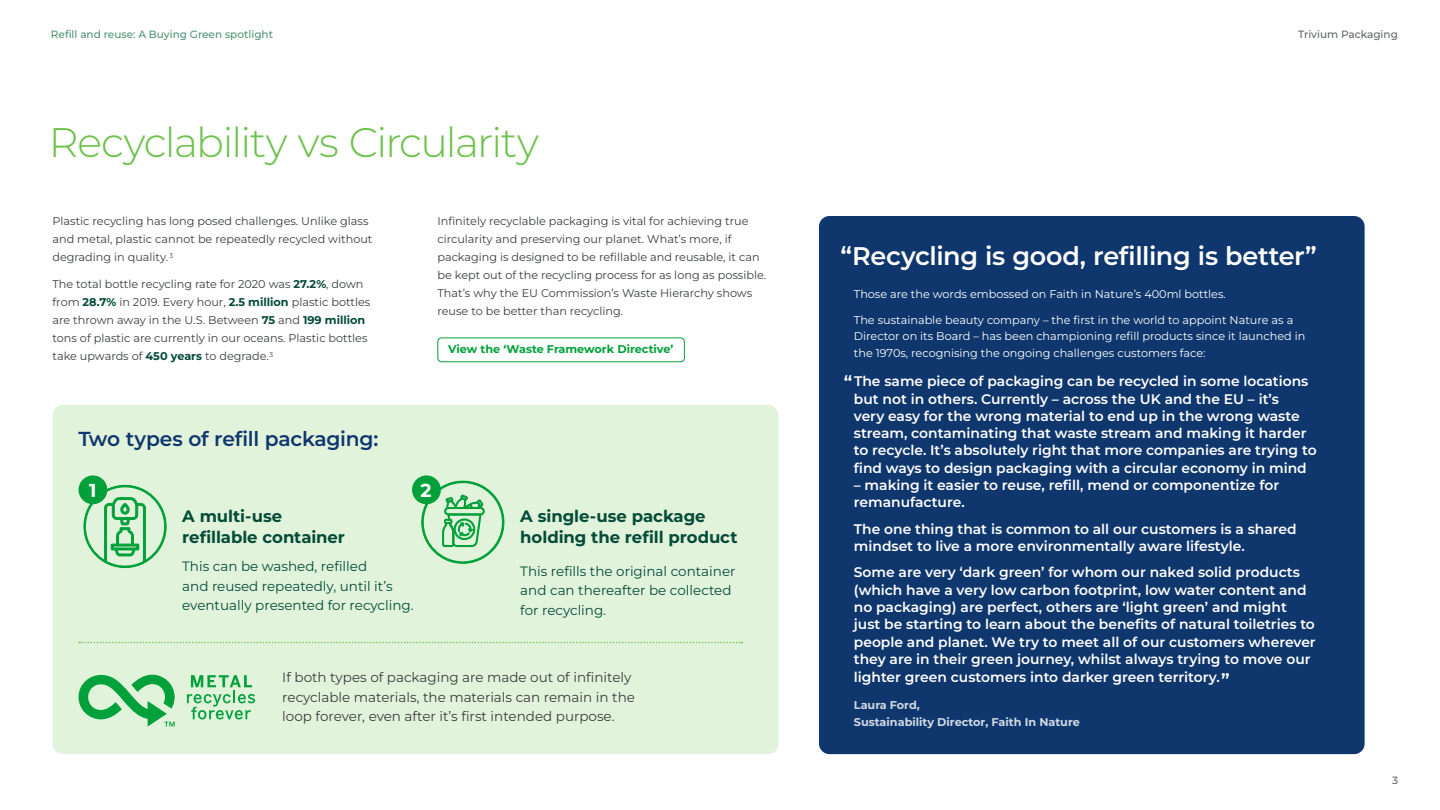
<style>
.page{position:relative;width:1440px;height:810px;background:#fff}
.page>*{position:absolute;margin:0;border:0;box-sizing:border-box;transform-origin:0 0}
.H1_page{font:300 41.25px "Montserrat";letter-spacing:-.04em;color:#6cc24a}
.H2_page{font:600 25.5px "Montserrat";letter-spacing:-.015em;color:#fff}
.H2_page-2{font:600 20.25px "Montserrat";letter-spacing:-.015em;color:#0f376e}
.H3_page{font:700 18.75px "Montserrat";color:#fff}
.H3_page-2{font:700 16.5px/21px "Montserrat";letter-spacing:-.005em;color:#044b39}
.Body{font:600 13.88px/17.3px "Montserrat";color:#fff}
.H3_page-3{font:13.5px/19.5px "Montserrat";color:#044b39}
.Body-2{font:13.5px/19.5px "Montserrat";color:#3b3d40}
.Body-3{font:11.25px/18px "Montserrat";color:#3b3d40}
.Body-4{font:11.25px/16.5px "Montserrat";color:#fff}
.Body-5{font:700 11.25px/16.5px "Montserrat";color:#cfd9e3}
.Body-6{font:700 11.25px "Montserrat";color:#00a13b}
.t1{font:500 10.5px "Montserrat";color:#4f9373}
.t2{font:500 10.5px "Montserrat";color:#626466}
.s1{font-weight:700;color:#044b39}
.s2{font-size:18.75px}
</style>
<div class="page">
<div style="left:437px;top:338px;width:248px;height:24px;border:1px solid #00a13b;border-radius:4px"></div>
<div style="left:52px;top:405px;width:726px;height:349px;background:#e2f3db;border-radius:10px"></div>
<svg style="left:104px;top:497px;width:42px;height:70px"></svg>
<div style="left:83px;top:485px;width:84px;height:83px;border:3px solid #00a13a;border-radius:50%"></div>
<div style="left:79px;top:475px;width:28px;height:29px;background:#00a13b;border-radius:50%"></div>
<div style="left:412px;top:475px;width:29px;height:29px;background:#00a13b;border-radius:50%"></div>
<div style="left:819px;top:216px;width:546px;height:538px;background:#0f376e;border-radius:10px"></div>
<div style="left:421px;top:480px;width:84px;height:84px;border:3px solid #00a13a;border-radius:50%"></div>
<svg style="left:442px;top:494px;width:43px;height:54px"></svg>
<svg style="left:79px;top:642px;width:663px;height:1px"></svg>
<svg style="left:187px;top:675px;width:68px;height:45px"></svg>
<svg style="left:79px;top:675px;width:96px;height:52px"></svg>
<p class="t1" style="left:51px;top:27px;width:224px">Refill and reuse: A Buying Green spotlight</p>
<p class="H1_page" style="left:49px;top:115px;width:492px">Recyclability vs Circularity</p>
<p class="Body-3" style="left:52px;top:212px;width:322px">Plastic recycling has long posed challenges. Unlike glass and metal, plastic cannot be repeatedly recycled without degrading in quality. <sup>3</sup></p>
<p class="Body-3" style="left:52px;top:275px;width:319px">The total bottle recycling rate for 2020 was <span class="s1">27.2%</span>, down from <span class="s1">28.7%</span> in 2019. Every hour, <span class="s1">2.5 million</span> plastic bottles are thrown away in the U.S. Between <span class="s1">75</span> and <span class="s1">199 million </span>tons of plastic are currently in our oceans. Plastic bottles take upwards of <span class="s1">450 years</span> to degrade. <sup>3</sup></p>
<p class="H2_page-2" style="left:79px;top:425px;width:301px">Two types of refill packaging:</p>
<p class="Body-3" style="left:437px;top:212px;width:330px">Infinitely recyclable packaging is vital for achieving true circularity and preserving our planet. What’s more, if packaging is designed to be refillable and reusable, it can be kept out of the recycling process for as long as possible.<br>That’s why the EU Commission’s Waste Hierarchy shows reuse to be better than recycling.</p>
<p class="Body-6" style="left:448px;top:342px;width:227px">View the ‘Waste Framework Directive’</p>
<p class="H3_page" style="left:89px;top:477px;width:9px">1</p>
<p class="H3_page" style="left:420px;top:477px;width:13px">2</p>
<p class="H3_page-2" style="left:182px;top:505px;width:164px">A multi-use refillable container</p>
<p class="H3_page-3" style="left:182px;top:556px;width:233px">This can be washed, refilled<br>and reused repeatedly, until it’s eventually presented for recycling.</p>
<p class="H3_page-2" style="left:520px;top:505px;width:219px">A single-use package holding the refill product</p>
<p class="H3_page-3" style="left:520px;top:561px;width:217px">This refills the original container and can thereafter be collected for recycling.</p>
<p class="Body-2" style="left:282px;top:667px;width:354px">If both types of packaging are made out of infinitely recyclable materials, the materials can remain in the loop forever, even after it’s first intended purpose.</p>
<p class="t2" style="left:1298px;top:27px;width:101px">Trivium Packaging</p>
<p class="H2_page" style="left:841px;top:239px;width:478px">“Recycling is good, refilling is better”</p>
<p class="Body-4" style="left:854px;top:286px;width:374px">Those are the words embossed on Faith in Nature’s 400ml bottles.</p>
<p class="Body-4" style="left:854px;top:311px;width:453px">The sustainable beauty company – the first in the world to appoint Nature as a<br>Director on its Board – has been championing refill products since it launched in the 1970s, recognising the ongoing challenges customers face:</p>
<p class="Body" style="left:854px;top:372px;width:464px;text-indent:-10px"><span class="s2">“</span>The same piece of packaging can be recycled in some locations but not in others. Currently – across the UK and the EU – it’s<br>very easy for the wrong material to end up in the wrong waste stream, contaminating that waste stream and making it harder to recycle. It’s absolutely right that more companies are trying to find ways to design packaging with a circular economy in mind</p>
<p class="Body" style="left:854px;top:476px;width:427px">– making it easier to reuse, refill, mend or componentize for remanufacture.</p>
<p class="Body" style="left:854px;top:520px;width:444px">The one thing that is common to all our customers is a shared mindset to live a more environmentally aware lifestyle.</p>
<p class="Body" style="left:854px;top:563px;width:463px">Some are very ‘dark green’ for whom our naked solid products (which have a very low carbon footprint, low water content and no packaging) are perfect, others are ‘light green’ and might just be starting to learn about the benefits of natural toiletries to people and planet. We try to meet all of our customers wherever they are in their green journey, whilst always trying to move our lighter green customers into darker green territory. <span class="s2">”</span></p>
<p class="Body-5" style="left:854px;top:697px;width:227px">Laura Ford,<br>Sustainability Director, Faith In Nature</p>
<p class="t2" style="left:1392px;top:773px;width:8px">3</p>
</div>
